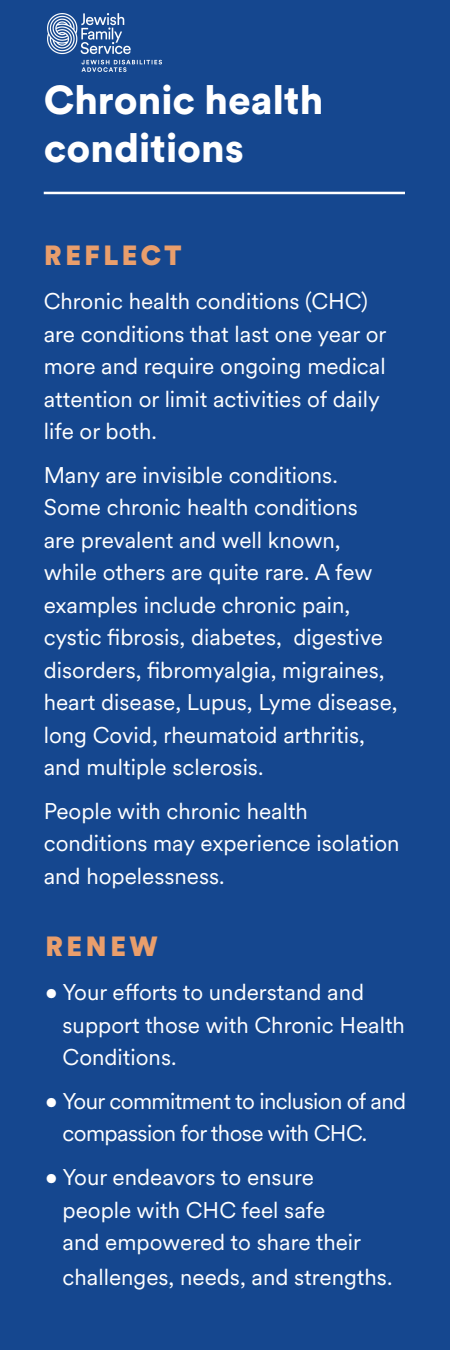
<style>
.page{position:relative;width:450px;height:1350px;background:#15478f}
.page>*{position:absolute;margin:0;border:0;box-sizing:border-box;transform-origin:0 0}
.t1{font:900 40px/48px "Circular XX";color:#fff}
.t2{font:900 27.5px "Circular XX";letter-spacing:.11em;color:#e99e6c}
.t3{font:22.5px/32.5px "Circular XX";color:#fff}
.t4{font:22.5px/32.5px "Circular XX";letter-spacing:-.025em;color:#fff}
</style>
<div class="page">
<hr style="left:44px;top:192px;width:361px;height:2px;background:#fff">
<img style="left:48px;top:13px;width:113px;height:58px">
<p class="t1" style="left:44px;top:74px;width:281px">Chronic health conditions</p>
<p class="t2" style="left:44px;top:236px;width:139px">REFLECT</p>
<p class="t3" style="left:44px;top:284px;width:344px">Chronic health conditions (CHC) are conditions that last one year or more and require ongoing medical attention or limit activities of daily life or both.</p>
<p class="t3" style="left:44px;top:458px;width:355px">Many are invisible conditions.<br>Some chronic health conditions<br>are prevalent and well known, while others are quite rare. A few examples include chronic pain, cystic fibrosis, diabetes, digestive disorders, fibromyalgia, migraines, heart disease, Lupus, Lyme disease, long Covid, rheumatoid arthritis, and multiple sclerosis.</p>
<p class="t3" style="left:44px;top:794px;width:357px">People with chronic health conditions may experience isolation and hopelessness.</p>
<p class="t2" style="left:45px;top:927px;width:115px">RENEW</p>
<p class="t3" style="left:63px;top:975px;width:344px;text-indent:-18px">• Your efforts to understand and support those with Chronic Health<br>Conditions.</p>
<p class="t4" style="left:63px;top:1084px;width:345px;text-indent:-18px">• Your commitment to inclusion of and compassion for those with CHC.</p>
<p class="t3" style="left:63px;top:1160px;width:300px;text-indent:-18px">• Your endeavors to ensure people with CHC feel safe and empowered to share their</p>
<p class="t3" style="left:63px;top:1260px;width:331px">challenges, needs, and strengths.</p>
</div>
